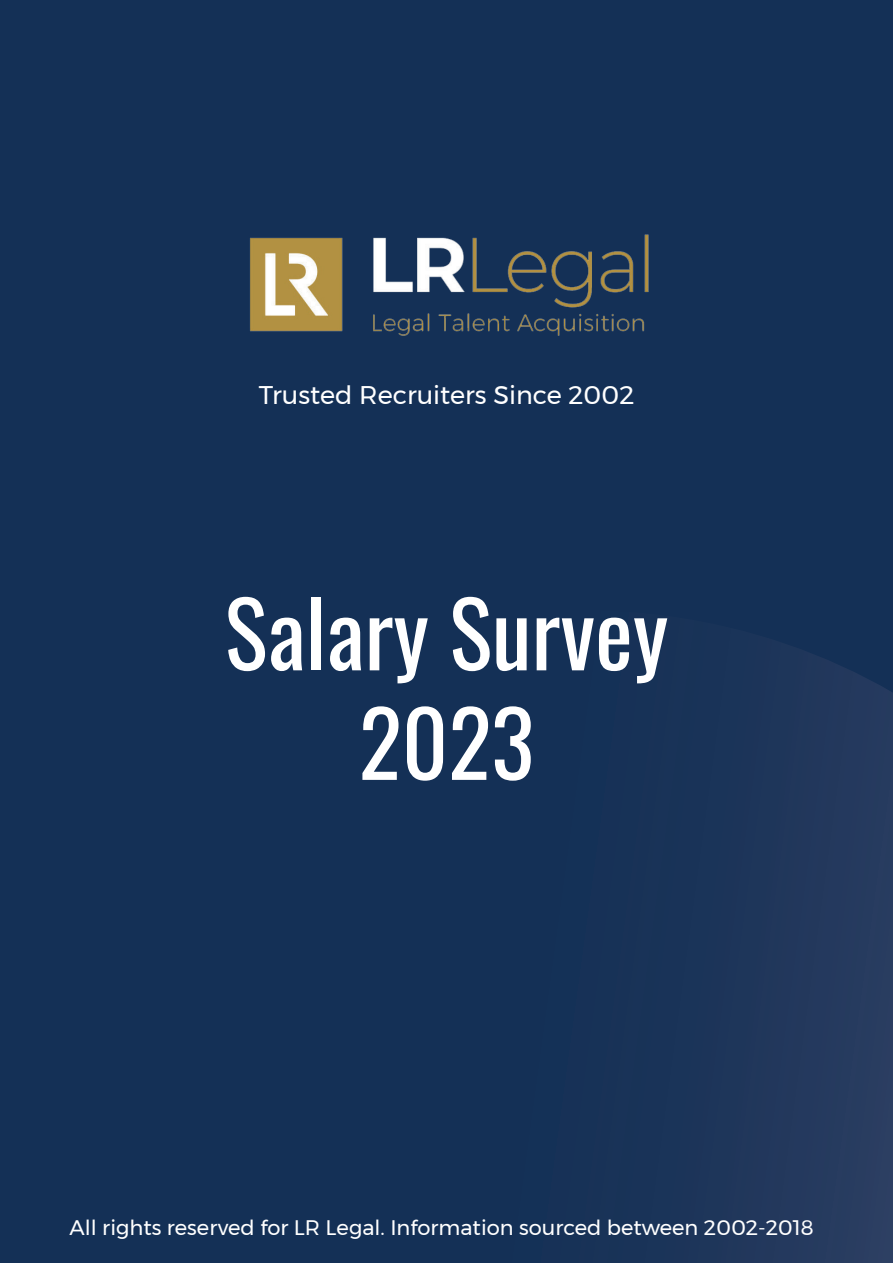
<style>
.page{position:relative;width:893px;height:1263px;background:#143056}
.page>*{position:absolute;margin:0;border:0;box-sizing:border-box;transform-origin:0 0}
.t1{font:90px/109.5px "Oswald";color:#fff;text-align:center}
.t2{font:25.5px "Montserrat";color:#fff}
.t3{font:21px "Montserrat";color:#fff}
</style>
<div class="page">
<svg style="left:716px;top:650px;width:177px;height:613px"></svg>
<img style="left:250px;top:234px;width:399px;height:102px">
<p class="t2" style="left:259px;top:375px;width:377px">Trusted Recruiters Since 2002</p>
<h1 class="t1" style="left:225px;top:570px;width:445px">Salary Survey<br>2023</h1>
<p class="t3" style="left:70px;top:1211px;width:746px">All rights reserved for LR Legal. Information sourced between 2002-2018</p>
</div>
